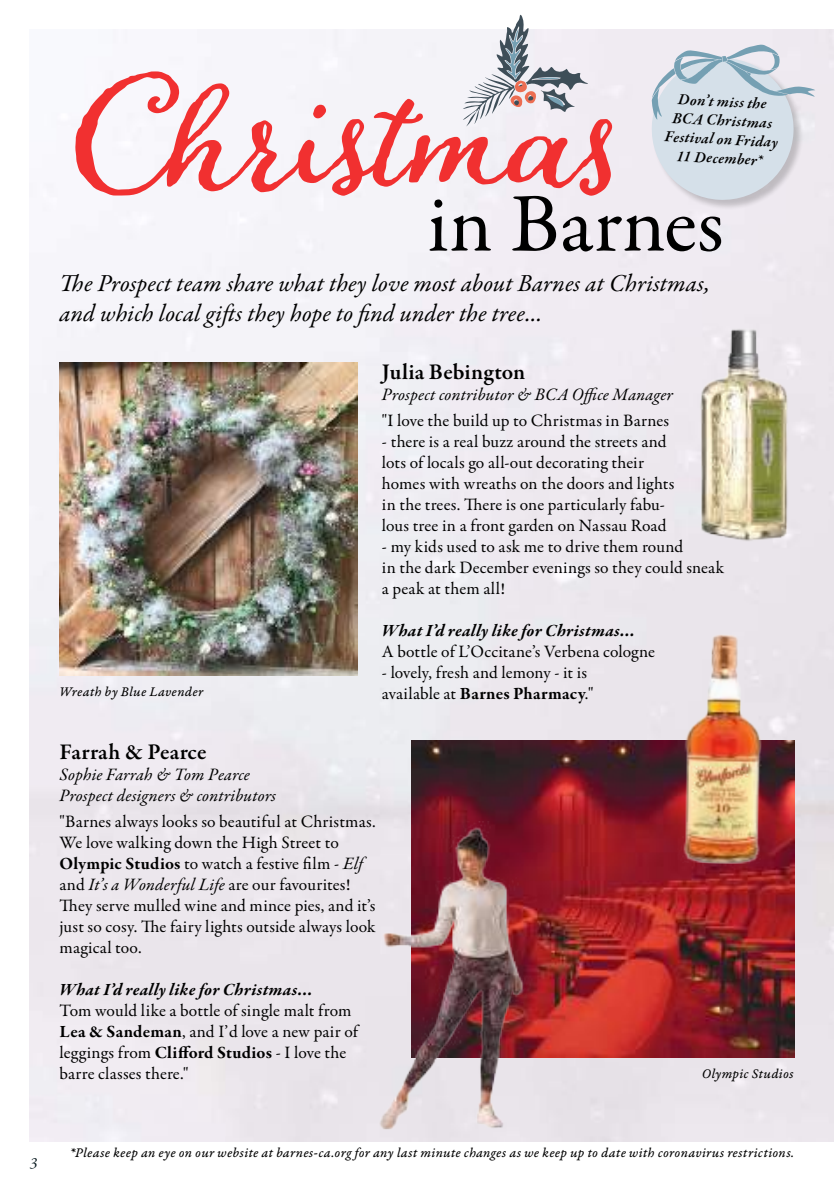
<style>
.page{position:relative;width:834px;height:1191px;background:#fff}
.page>*{position:absolute;margin:0;border:0;box-sizing:border-box;transform-origin:0 0}
.t1{font:183.75px "Adorn Bouquet";color:#f13030}
.t2{font:84px "Garamond Premr Pro";color:#000}
.t3{font:italic 24.5px/29.4px "Garamond Premr Pro";letter-spacing:.005em;color:#000}
.t4{font:600 22.75px "Garamond Premr Pro";letter-spacing:.005em;color:#000}
.t5{font:17.5px/21px "Garamond Premr Pro";letter-spacing:.01em;color:#000}
.t6{font:italic 17.5px/21px "Garamond Premr Pro";letter-spacing:.01em;color:#000}
.t7{font:italic 700 17.5px "Garamond Premr Pro";letter-spacing:.025em;color:#000}
.t8{font:italic 600 15.75px/18.9px "Garamond Premr Pro";color:#000;text-align:center}
.t9{font:italic 15.75px "Garamond Premr Pro";color:#07191e}
.t10{font:14px "Garamond Premr Pro It Capt";letter-spacing:.02em;color:#000}
.s1{font-weight:700}
.s2{font-style:italic}
</style>
<div class="page">
<img style="left:30px;top:30px;width:803px;height:1111px">
<img style="left:412px;top:740px;width:382px;height:317px">
<img style="left:60px;top:362px;width:297px;height:313px">
<img style="left:698px;top:327px;width:91px;height:215px">
<svg style="left:462px;top:15px;width:126px;height:111px"></svg>
<div style="left:651px;top:58px;width:153px;height:153px;background:#000;opacity:.2"></div>
<svg style="left:649px;top:44px;width:166px;height:158px;background:#d4dce5"></svg>
<img style="left:337px;top:821px;width:221px;height:312px">
<img style="left:668px;top:616px;width:108px;height:248px">
<h1 class="t1" style="left:74px;top:11px;width:542px">Christmas</h1>
<p class="t8" style="left:667px;top:90px;width:115px;rotate:3deg">Don’t miss the<br>BCA Christmas<br>Festival on Friday<br>11 December*</p>
<h2 class="t2" style="left:427px;top:173px;width:298px">in Barnes</h2>
<h3 class="t3" style="left:60px;top:270px;width:652px">The Prospect team share what they love most about Barnes at Christmas, and which local gifts they hope to find under the tree...</h3>
<p class="t10" style="left:60px;top:683px;width:145px">Wreath by Blue Lavender</p>
<h3 class="t4" style="left:382px;top:357px;width:145px">Julia Bebington</h3>
<p class="t6" style="left:382px;top:384px;width:292px">Prospect contributor &amp; BCA Office Manager</p>
<p class="t5" style="left:382px;top:410px;width:289px">"I love the build up to Christmas in Barnes</p>
<p class="t5" style="left:382px;top:431px;width:294px">- there is a real buzz around the streets and lots of locals go all-out decorating their homes with wreaths on the doors and lights in the trees. There is one particularly fabu&shy;lous tree in a front garden on Nassau Road</p>
<p class="t5" style="left:382px;top:536px;width:344px">- my kids used to ask me to drive them round<br>in the dark December evenings so they could sneak a peak at them all!</p>
<p class="t7" style="left:382px;top:619px;width:254px">What I’d really like for Christmas...</p>
<p class="t5" style="left:382px;top:641px;width:274px">A bottle of L’Occitane’s Verbena cologne</p>
<p class="t5" style="left:382px;top:662px;width:213px">- lovely, fresh and lemony - it is available at <span class="s1">Barnes Pharmacy</span>."</p>
<h3 class="t4" style="left:60px;top:738px;width:148px">Farrah &amp; Pearce</h3>
<p class="t6" style="left:60px;top:765px;width:217px">Sophie Farrah &amp; Tom Pearce<br>Prospect designers &amp; contributors</p>
<p class="t5" style="left:60px;top:811px;width:317px">"Barnes always looks so beautiful at Christmas.<br>We love walking down the High Street to <span class="s1">Olympic Studios</span> to watch a festive film - <span class="s2">Elf </span>and <span class="s2">It’s a Wonderful Life</span> are our favourites!<br>They serve mulled wine and mince pies, and it’s just so cosy. The fairy lights outside always look magical too.</p>
<p class="t7" style="left:60px;top:979px;width:254px">What I’d really like for Christmas...</p>
<p class="t5" style="left:60px;top:1000px;width:300px">Tom would like a bottle of single malt from <span class="s1">Lea &amp; Sandeman</span>, and I’d love a new pair of leggings from <span class="s1">Clifford Studios</span> - I love the barre classes there."</p>
<p class="t10" style="left:701px;top:1065px;width:93px">Olympic Studios</p>
<p class="t9" style="left:30px;top:1153px;width:9px">3</p>
<p class="t10" style="left:70px;top:1144px;width:726px">*Please keep an eye on our website at barnes-ca.org for any last minute changes as we keep up to date with coronavirus restrictions.</p>
</div>
